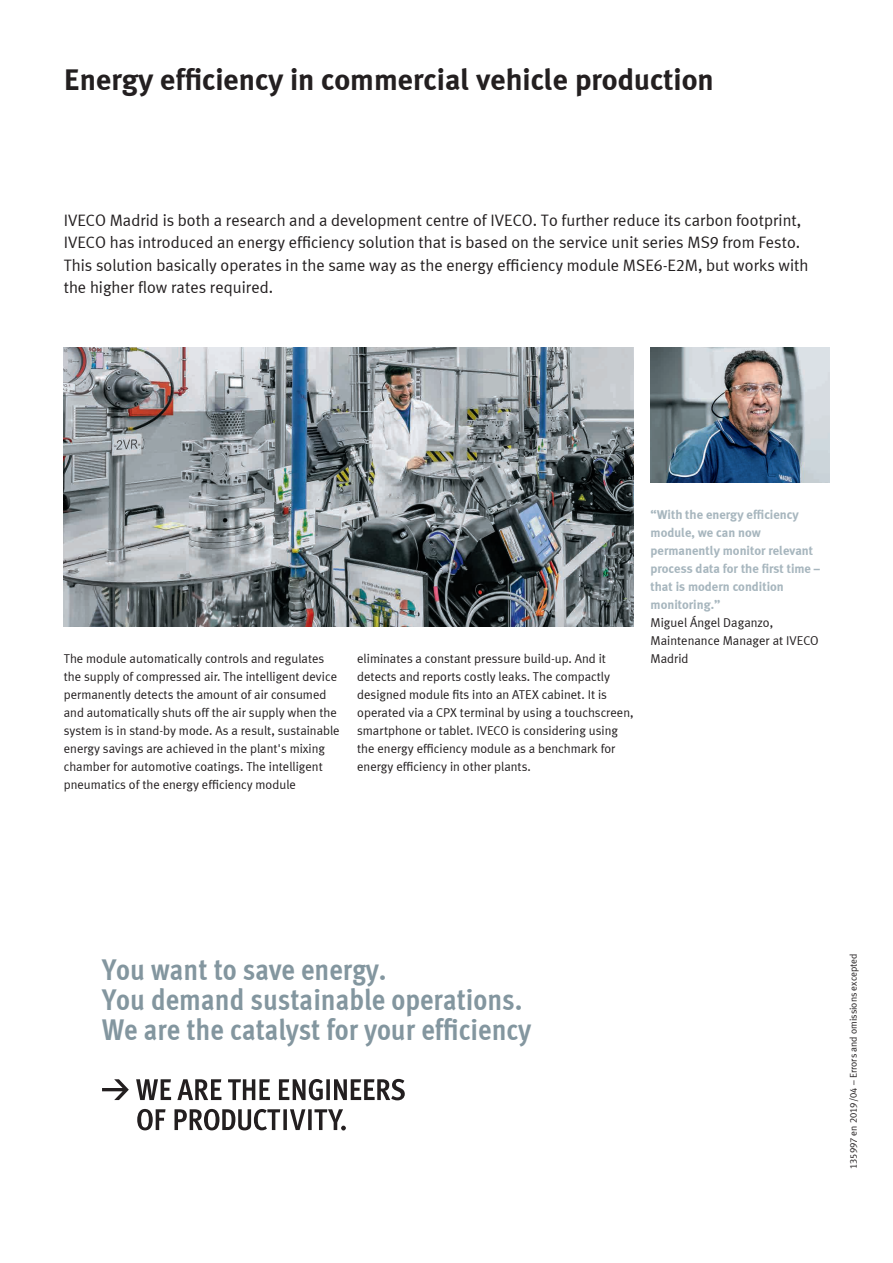
<style>
.page{position:relative;width:893px;height:1263px;background:#fff}
.page>*{position:absolute;margin:0;border:0;box-sizing:border-box;transform-origin:0 0}
.t1{font:700 30px/30px "Meta Cond LF";color:#83969f}
.t2{font:700 30px "Meta Plus LF";color:#231f20}
.t3{font:16.5px/22.5px "Meta Plus LF";color:#231f20}
.t4{font:12.75px/18px "Meta Plus LF";color:#231f20}
.t5{font:700 12.75px/18px "Meta Plus LF";color:#a7b6be}
.t6{font:9.75px "Meta Plus LF";color:#231f20}
</style>
<div class="page">
<svg style="left:137px;top:1109px;width:209px;height:21px"></svg>
<svg style="left:136px;top:1079px;width:269px;height:21px"></svg>
<svg style="left:102px;top:1079px;width:27px;height:21px"></svg>
<img style="left:64px;top:348px;width:570px;height:279px">
<img style="left:651px;top:348px;width:178px;height:135px">
<h1 class="t2" style="left:64px;top:61px;width:651px">Energy efficiency in commercial vehicle production</h1>
<p class="t3" style="left:64px;top:208px;width:746px">IVECO Madrid is both a research and a development centre of IVECO. To further reduce its carbon footprint, IVECO has introduced an energy efficiency solution that is based on the service unit series MS9 from Festo.<br>This solution basically operates in the same way as the energy efficiency module MSE6-E2M, but works with the higher flow rates required.</p>
<p class="t4" style="left:64px;top:649px;width:277px">The module automatically controls and regulates the supply of compressed air. The intelligent device permanently detects the amount of air consumed and automatically shuts off the air supply when the system is in stand-by mode. As a result, sustainable energy savings are achieved in the plant's mixing chamber for automotive coatings. The intelligent pneumatics of the energy efficiency module</p>
<p class="t4" style="left:357px;top:649px;width:278px">eliminates a constant pressure build-up. And it detects and reports costly leaks. The compactly designed module fits into an ATEX cabinet. It is operated via a CPX terminal by using a touchscreen, smartphone or tablet. IVECO is considering using the energy efficiency module as a benchmark for energy efficiency in other plants.</p>
<p class="t5" style="left:651px;top:505px;width:171px">“With the energy efficiency module, we can now permanently monitor relevant process data for the first time – that is modern condition monitoring.”</p>
<p class="t4" style="left:651px;top:613px;width:170px">Miguel Ángel Daganzo,<br>Maintenance Manager at IVECO<br>Madrid</p>
<h1 class="t1" style="left:102px;top:954px;width:430px">You want to save energy.<br>You demand sustainable operations.<br>We are the catalyst for your efficiency</h1>
<p class="t6" style="left:848px;top:1169px;width:217px;rotate:-90deg">135997 en 2019/04 – Errors and omissions excepted</p>
</div>
